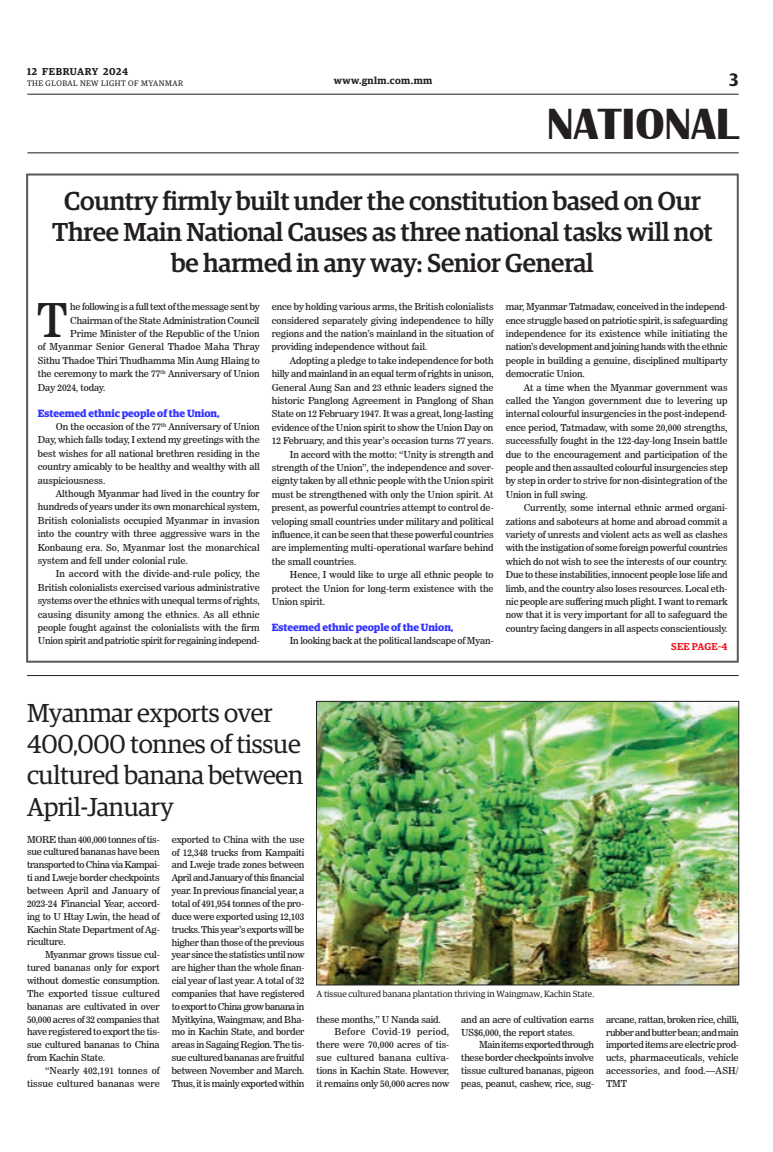
<style>
.page{position:relative;width:773px;height:1152px;background:#fff}
.page>*{position:absolute;margin:0;border:0;box-sizing:border-box;transform-origin:0 0}
._2nd_Body{font:46.3px "News 706 BT Roman C";color:#231f20}
.t1{font:700 45px "Britannic";color:#231f20}
.Brief_Head{font:500 26px/31.2px "Guardian Egyp";letter-spacing:-.01em;color:#231f20;text-align:center}
.Brief_Head-2{font:26px/31.2px "Guardian Egyp";letter-spacing:-.01em;color:#231f20}
.t2{font:600 18px "Guardian Egyp";color:#231f20}
.Sub_Body{font:700 10.5px "Guardian Egyp";letter-spacing:-.005em;color:#33f}
.t3{font:600 10px "Guardian Egyp";letter-spacing:.05em;color:#231f20}
.Spill_Style{font:600 10px "Guardian Egyp";letter-spacing:.02em;color:#ee1d23}
._2nd_Body-2{font:9.5px/13.4px "News 706 BT Roman C";letter-spacing:-.005em;color:#231f20;text-align:justify}
._2nd_Body-3{font:9.5px "News 706 BT Roman C";letter-spacing:-.025em;color:#231f20}
.t4{font:9px "Guardian Egyp";color:#231f20}
.t5{font:8px "Guardian Egyp";letter-spacing:.06em;color:#231f20}
</style>
<div class="page">
<hr style="left:27px;top:94px;width:711px;height:1px;background:#231f20">
<hr style="left:27px;top:153px;width:711px;height:1px;background:#231f20">
<div style="left:26px;top:174px;width:712px;height:489px;border:2px solid #57585a"></div>
<img style="left:318px;top:703px;width:418px;height:280px">
<div style="left:316px;top:701px;width:422px;height:284px;border:1px solid #231f20"></div>
<hr style="left:27px;top:675px;width:711px;height:1px;background:#231f20">
<p class="t3" style="left:27px;top:64px;width:102px">12 FEBRUARY 2024</p>
<p class="t5" style="left:27px;top:78px;width:158px">THE GLOBAL NEW LIGHT OF MYANMAR</p>
<p class="t3" style="left:334px;top:73px;width:100px">www.gnlm.com.mm</p>
<h3 class="t2" style="left:729px;top:67px;width:11px">3</h3>
<h2 class="t1" style="left:547px;top:98px;width:193px">NATIONAL</h2>
<p class="Brief_Head" style="left:52px;top:183px;width:662px">Country firmly built under the constitution based on Our<br>Three Main National Causes as three national tasks will not be harmed in any way: Senior General</p>
<p class="_2nd_Body" style="left:37px;top:292px;width:33px">T</p>
<p class="_2nd_Body-3" style="left:70px;top:301px;width:191px">he following is a full text of the message sent by</p>
<p class="_2nd_Body-2" style="left:505px;top:300px;width:223px">mar, Myanmar Tatmadaw, conceived in the independ&shy;ence struggle based on patriotic spirit, is safeguarding independence for its existence while initiating the nation’s development and joining hands with the ethnic people in building a genuine, disciplined multiparty democratic Union.</p>
<p class="_2nd_Body-2" style="left:505px;top:380px;width:223px;text-indent:18px">At a time when the Myanmar government was called the Yangon government due to levering up internal colourful insurgencies in the post-independ&shy;ence period, Tatmadaw, with some 20,000 strengths, successfully fought in the 122-day-long Insein battle due to the encouragement and participation of the people and then assaulted colourful insurgencies step by step in order to strive for non-disintegration of the Union in full swing.</p>
<p class="_2nd_Body-2" style="left:505px;top:501px;width:223px;text-indent:18px">Currently, some internal ethnic armed organi&shy;zations and saboteurs at home and abroad commit a variety of unrests and violent acts as well as clashes with the instigation of some foreign powerful countries which do not wish to see the interests of our country.<br>Due to these instabilities, innocent people lose life and limb, and the country also loses resources. Local eth&shy;nic people are suffering much plight. I want to remark now that it is very important for all to safeguard the country facing dangers in all aspects conscientiously.</p>
<p class="Spill_Style" style="left:671px;top:639px;width:58px">SEE PAGE-4</p>
<p class="_2nd_Body-2" style="left:272px;top:300px;width:223px">ence by holding various arms, the British colonialists considered separately giving independence to hilly regions and the nation’s mainland in the situation of providing independence without fail.</p>
<p class="_2nd_Body-2" style="left:272px;top:354px;width:223px;text-indent:18px">Adopting a pledge to take independence for both hilly and mainland in an equal term of rights in unison, General Aung San and 23 ethnic leaders signed the historic Panglong Agreement in Panglong of Shan State on 12 February 1947. It was a great, long-lasting evidence of the Union spirit to show the Union Day on 12 February, and this year’s occasion turns 77 years.</p>
<p class="_2nd_Body-2" style="left:272px;top:448px;width:223px;text-indent:18px">In accord with the motto: “Unity is strength and strength of the Union”, the independence and sover&shy;eignty taken by all ethnic people with the Union spirit must be strengthened with only the Union spirit. At present, as powerful countries attempt to control de&shy;veloping small countries under military and political influence, it can be seen that these powerful countries are implementing multi-operational warfare behind the small countries.</p>
<p class="_2nd_Body-2" style="left:272px;top:568px;width:223px;text-indent:18px">Hence, I would like to urge all ethnic people to protect the Union for long-term existence with the Union spirit.</p>
<p class="Sub_Body" style="left:272px;top:619px;width:183px">Esteemed ethnic people of the Union,</p>
<p class="_2nd_Body-2" style="left:290px;top:634px;width:205px">In looking back at the political landscape of Myan-</p>
<p class="_2nd_Body-2" style="left:70px;top:313px;width:191px">Chairman of the State Administration Council</p>
<p class="_2nd_Body-2" style="left:70px;top:327px;width:191px">Prime Minister of the Republic of the Union</p>
<p class="_2nd_Body-2" style="left:38px;top:340px;width:223px">of Myanmar Senior General Thadoe Maha Thray</p>
<p class="_2nd_Body-2" style="left:38px;top:354px;width:223px">Sithu Thadoe Thiri Thudhamma Min Aung Hlaing to</p>
<p class="_2nd_Body-2" style="left:38px;top:367px;width:223px">the ceremony to mark the 77<sup>th</sup> Anniversary of Union</p>
<p class="_2nd_Body-2" style="left:38px;top:380px;width:69px">Day 2024, today.</p>
<p class="Sub_Body" style="left:38px;top:405px;width:183px">Esteemed ethnic people of the Union,</p>
<p class="_2nd_Body-2" style="left:38px;top:420px;width:223px;text-indent:18px">On the occasion of the 77<sup>th</sup> Anniversary of Union Day, which falls today, I extend my greetings with the best wishes for all national brethren residing in the country amicably to be healthy and wealthy with all auspiciousness.</p>
<p class="_2nd_Body-2" style="left:38px;top:487px;width:223px;text-indent:18px">Although Myanmar had lived in the country for hundreds of years under its own monarchical system, British colonialists occupied Myanmar in invasion into the country with three aggressive wars in the Konbaung era. So, Myanmar lost the monarchical system and fell under colonial rule.</p>
<p class="_2nd_Body-2" style="left:38px;top:567px;width:223px;text-indent:18px">In accord with the divide-and-rule policy, the British colonialists exercised various administrative systems over the ethnics with unequal terms of rights, causing disunity among the ethnics. As all ethnic people fought against the colonialists with the firm Union spirit and patriotic spirit for regaining independ-</p>
<p class="Brief_Head-2" style="left:27px;top:696px;width:278px">Myanmar exports over<br>400,000 tonnes of tissue cultured banana between<br>April-January</p>
<p class="_2nd_Body-2" style="left:27px;top:833px;width:134px;line-height:12.9px">MORE than 400,000 tonnes of tis&shy;sue cultured bananas have been transported to China via Kampai&shy;ti and Lweje border checkpoints between April and January of 2023-24 Financial Year, accord&shy;ing to U Htay Lwin, the head of Kachin State Department of Ag&shy;riculture.</p>
<p class="_2nd_Body-2" style="left:27px;top:948px;width:134px;line-height:12.9px;text-indent:18px">Myanmar grows tissue cul&shy;tured bananas only for export without domestic consumption.<br>The exported tissue cultured bananas are cultivated in over 50,000 acres of 32 companies that have registered to export the tis&shy;sue cultured bananas to China from Kachin State.</p>
<p class="_2nd_Body-2" style="left:27px;top:1064px;width:134px;line-height:12.9px;text-align:right">“Nearly 402,191 tonnes of tissue cultured bananas were</p>
<p class="_2nd_Body-2" style="left:172px;top:833px;width:134px;line-height:12.9px">exported to China with the use of 12,348 trucks from Kampaiti and Lweje trade zones between April and January of this financial year. In previous financial year, a total of 491,954 tonnes of the pro&shy;duce were exported using 12,103 trucks. This year’s exports will be higher than those of the previous year since the statistics until now are higher than the whole finan&shy;cial year of last year. A total of 32 companies that have registered to export to China grow banana in Myitkyina, Waingmaw, and Bha&shy;mo in Kachin State, and border areas in Sagaing Region. The tis&shy;sue cultured bananas are fruitful between November and March.<br>Thus, it is mainly exported within</p>
<p class="t4" style="left:316px;top:988px;width:279px">A tissue cultured banana plantation thriving in Waingmaw, Kachin State.</p>
<p class="_2nd_Body-2" style="left:316px;top:1013px;width:126px">these months,” U Nanda said.</p>
<p class="_2nd_Body-2" style="left:316px;top:1026px;width:134px;line-height:12.9px;text-indent:18px">Before Covid-19 period, there were 70,000 acres of tis&shy;sue cultured banana cultiva&shy;tions in Kachin State. However, it remains only 50,000 acres now</p>
<p class="_2nd_Body-2" style="left:461px;top:1013px;width:134px;line-height:12.9px">and an acre of cultivation earns<br>US$6,000, the report states.</p>
<p class="_2nd_Body-2" style="left:461px;top:1038px;width:134px;line-height:12.9px;text-indent:18px">Main items exported through these border checkpoints involve tissue cultured bananas, pigeon peas, peanut, cashew, rice, sug-</p>
<p class="_2nd_Body-2" style="left:606px;top:1013px;width:134px;line-height:12.9px">arcane, rattan, broken rice, chilli, rubber and butter bean; and main imported items are electric prod&shy;ucts, pharmaceuticals, vehicle accessories, and food.—ASH/ TMT</p>
</div>
